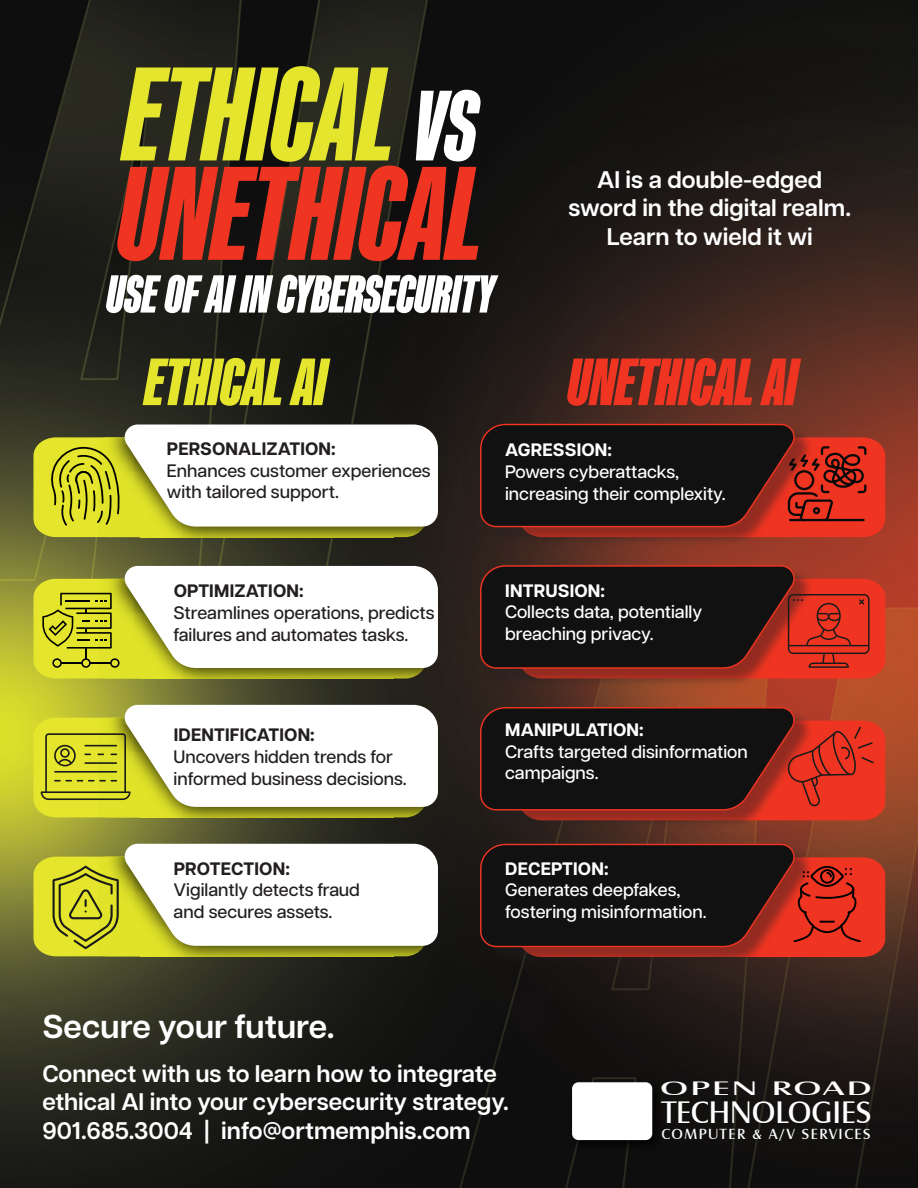
<style>
.page{position:relative;width:918px;height:1188px;background:#fff}
.page>*{position:absolute;margin:0;border:0;box-sizing:border-box;transform-origin:0 0}
.t1{font:italic 800 134.7px "Kaneda Gothic";color:#e5e52e}
.t2{font:italic 800 134.7px "Kaneda Gothic";color:#ef3522}
.t3{font:italic 900 67.5px "Kaneda Gothic";color:#ef3522}
.t4{font:italic 900 67.5px "Kaneda Gothic";color:#e5e52e}
.t5{font:italic 900 54px "Kaneda Gothic";color:#fff}
.t6{font:600 33px "Articulat CF";color:#fff}
.t7{font:32.1px "Castle T";color:#fff}
.t8{font:600 24px "Articulat CF";color:#fff}
.t9{font:20.1px "Castle T";letter-spacing:.055em;color:#fff;scale:1.89 1}
.t10{font:500 18px/21.6px "Articulat CF";color:#231f20}
.t11{font:500 18px/21.6px "Articulat CF";color:#fff}
.t12{font:700 18px "Articulat CF";letter-spacing:.01em;color:#231f20}
.t13{font:700 18px "Articulat CF";letter-spacing:.01em;color:#fff}
.t14{font:15.15px "Castle T";letter-spacing:.095em;color:#fff}
.s1{font-size:101.1px;color:#fff}
</style>
<div class="page">
<img style="left:0;top:0;width:918px;height:1188px">
<svg style="left:33px;top:566px;width:405px;height:113px"></svg>
<svg style="left:33px;top:705px;width:405px;height:112px"></svg>
<svg style="left:33px;top:844px;width:405px;height:112px"></svg>
<div style="left:482px;top:426px;width:331px;height:120px;background:#231f20;opacity:.45"></div>
<div style="left:482px;top:567px;width:331px;height:120px;background:#231f20;opacity:.45"></div>
<div style="left:482px;top:709px;width:331px;height:120px;background:#231f20;opacity:.45"></div>
<div style="left:482px;top:846px;width:331px;height:120px;background:#231f20;opacity:.45"></div>
<svg style="left:479px;top:423px;width:406px;height:114px"></svg>
<svg style="left:33px;top:425px;width:405px;height:112px"></svg>
<svg style="left:479px;top:565px;width:406px;height:114px"></svg>
<svg style="left:479px;top:706px;width:406px;height:114px"></svg>
<svg style="left:479px;top:843px;width:406px;height:114px"></svg>
<div style="left:568px;top:1079px;width:100px;height:72px;background:#0d0d0c"></div>
<div style="left:572px;top:1082px;width:80px;height:58px;background:#fff;border-radius:6px"></div>
<p class="t1" style="left:123px;top:39px;width:355px">ETHICAL <span class="s1">VS</span></p>
<p class="t2" style="left:118px;top:139px;width:366px">UNETHICAL</p>
<p class="t5" style="left:106px;top:264px;width:389px">USE OF AI IN CYBERSECURITY</p>
<p class="t8" style="left:597px;top:162px;width:227px">AI is a double-edged</p>
<p class="t8" style="left:568px;top:191px;width:284px">sword in the digital realm.</p>
<p class="t8" style="left:607px;top:219px;width:207px">Learn to wield it wi</p>
<p class="t4" style="left:145px;top:344px;width:184px">ETHICAL AI</p>
<p class="t3" style="left:568px;top:344px;width:231px">UNETHICAL AI</p>
<p class="t12" style="left:167px;top:436px;width:170px">PERSONALIZATION:</p>
<p class="t10" style="left:167px;top:459px;width:265px">Enhances customer experiences</p>
<p class="t10" style="left:167px;top:480px;width:174px">with tailored support.</p>
<p class="t13" style="left:505px;top:437px;width:108px">AGRESSION:</p>
<p class="t11" style="left:505px;top:460px;width:176px">Powers cyberattacks,</p>
<p class="t11" style="left:505px;top:482px;width:222px">increasing their complexity.</p>
<p class="t12" style="left:174px;top:578px;width:132px">OPTIMIZATION:</p>
<p class="t10" style="left:174px;top:601px;width:262px">Streamlines operations, predicts failures and automates tasks.</p>
<p class="t12" style="left:174px;top:722px;width:143px">IDENTIFICATION:</p>
<p class="t10" style="left:174px;top:745px;width:221px">Uncovers hidden trends for</p>
<p class="t10" style="left:174px;top:767px;width:235px">informed business decisions.</p>
<p class="t12" style="left:174px;top:855px;width:118px">PROTECTION:</p>
<p class="t10" style="left:174px;top:878px;width:188px">Vigilantly detects fraud</p>
<p class="t10" style="left:174px;top:900px;width:160px">and secures assets.</p>
<p class="t13" style="left:505px;top:577px;width:101px">INTRUSION:</p>
<p class="t11" style="left:505px;top:600px;width:199px">Collects data, potentially</p>
<p class="t11" style="left:505px;top:622px;width:150px">breaching privacy.</p>
<p class="t13" style="left:505px;top:716px;width:140px">MANIPULATION:</p>
<p class="t11" style="left:505px;top:740px;width:244px">Crafts targeted disinformation campaigns.</p>
<p class="t13" style="left:505px;top:855px;width:105px">DECEPTION:</p>
<p class="t11" style="left:505px;top:878px;width:177px">Generates deepfakes,</p>
<p class="t11" style="left:505px;top:900px;width:203px">fostering misinformation.</p>
<p class="t6" style="left:42px;top:1002px;width:294px">Secure your future.</p>
<p class="t8" style="left:42px;top:1056px;width:456px">Connect with us to learn how to integrate</p>
<p class="t8" style="left:42px;top:1084px;width:468px">ethical AI into your cybersecurity strategy.</p>
<p class="t8" style="left:42px;top:1113px;width:430px">901.685.3004 | info@ortmemphis.com</p>
<p class="t9" style="left:660px;top:1078px;width:113px">OPEN ROAD</p>
<p class="t7" style="left:662px;top:1094px;width:211px">TECHNOLOGIES</p>
<p class="t14" style="left:662px;top:1126px;width:210px">COMPUTER &amp; A/V SERVICES</p>
</div>
